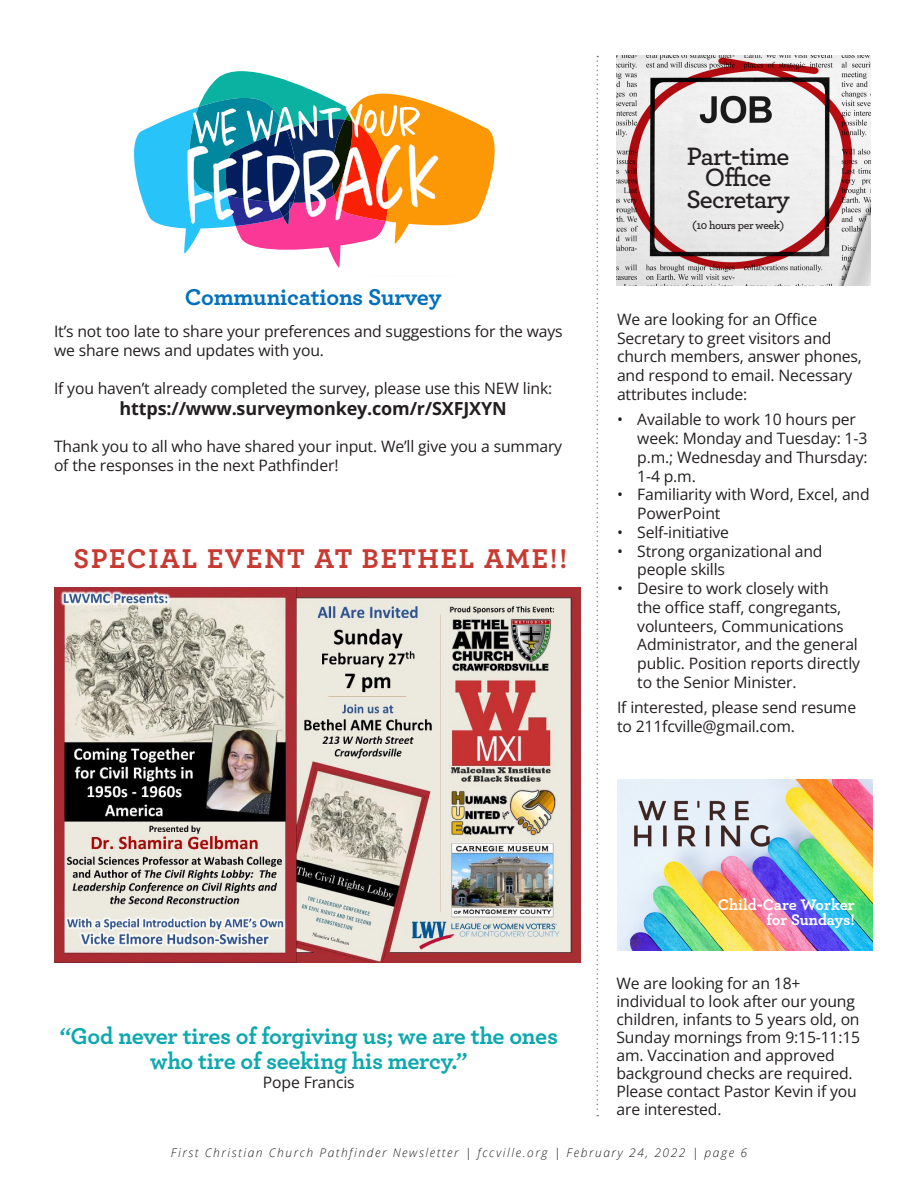
<style>
.page{position:relative;width:918px;height:1188px;background:#fff}
.page>*{position:absolute;margin:0;border:0;box-sizing:border-box;transform-origin:0 0}
.Body_copy{font:700 28.5px "Archer";letter-spacing:.06em;color:#c73a32}
.Body_copy-2{font:600 26.4px/21.5px "Archer";letter-spacing:-.03em;color:#231f20;text-align:center}
.Body_copy-3{font:700 24px/25.5px "Archer";letter-spacing:-.01em;color:#0da8ad;text-align:center}
.Body_copy-4{font:700 24px "Archer";letter-spacing:-.01em;color:#0070bd}
.Body_copy-5{font:700 18px "Open Sans";letter-spacing:-.01em;color:#231f20}
.Body_copy-6{font:700 16.05px/15px "Archer";letter-spacing:-.005em;color:#fff;text-align:right}
.Body_copy-7{font:15.75px/18.8px "Open Sans";letter-spacing:-.01em;color:#231f20}
.Body_copy-8{font:italic 300 12px "Open Sans";letter-spacing:.13em;color:#231f20}
.Body_copy-9{font:600 11.4px "Archer";letter-spacing:-.03em;color:#231f20}
</style>
<div class="page">
<svg style="left:134px;top:71px;width:361px;height:196px"></svg>
<img style="left:54px;top:587px;width:527px;height:375px">
<img style="left:617px;top:780px;width:256px;height:171px">
<img style="left:616px;top:56px;width:255px;height:230px">
<svg style="left:596px;top:56px;width:2px;height:1060px"></svg>
<p class="Body_copy-4" style="left:185px;top:278px;width:258px">Communications Survey</p>
<p class="Body_copy-7" style="left:54px;top:322px;width:510px">It’s not too late to share your preferences and suggestions for the ways we share news and updates with you.</p>
<p class="Body_copy-7" style="left:54px;top:378px;width:500px">If you haven’t already completed the survey, please use this NEW link:</p>
<p class="Body_copy-5" style="left:120px;top:396px;width:389px">https://www.surveymonkey.com/r/SXFJXYN</p>
<p class="Body_copy-7" style="left:54px;top:437px;width:510px">Thank you to all who have shared your input. We’ll give you a summary of the responses in the next Pathfinder!</p>
<p class="Body_copy" style="left:74px;top:536px;width:495px">SPECIAL EVENT AT BETHEL AME!!</p>
<p class="Body_copy-2" style="left:687px;top:144px;width:104px">Part-time</p>
<p class="Body_copy-2" style="left:686px;top:165px;width:105px">Office<br>Secretary</p>
<p class="Body_copy-9" style="left:692px;top:217px;width:94px">(10 hours per week)</p>
<p class="Body_copy-7" style="left:617px;top:309px;width:247px">We are looking for an Office<br>Secretary to greet visitors and church members, answer phones, and respond to email. Necessary attributes include:</p>
<p class="Body_copy-7" style="left:637px;top:410px;width:232px;text-indent:-20px">• Available to work 10 hours per week: Monday and Tuesday: 1-3 p.m.; Wednesday and Thursday:<br>1-4 p.m.</p>
<p class="Body_copy-7" style="left:637px;top:485px;width:234px;text-indent:-20px">• Familiarity with Word, Excel, and<br>PowerPoint</p>
<p class="Body_copy-7" style="left:617px;top:522px;width:114px">• Self-initiative</p>
<p class="Body_copy-7" style="left:637px;top:541px;width:187px;text-indent:-20px">• Strong organizational and people skills</p>
<p class="Body_copy-7" style="left:637px;top:579px;width:224px;text-indent:-20px">• Desire to work closely with<br>the office staff, congregants, volunteers, Communications<br>Administrator, and the general public. Position reports directly to the Senior Minister.</p>
<p class="Body_copy-7" style="left:617px;top:698px;width:241px">If interested, please send resume to 211fcville@gmail.com.</p>
<p class="Body_copy-3" style="left:60px;top:1022px;width:500px">“God never tires of forgiving us; we are the ones who tire of seeking his mercy.”</p>
<p class="Body_copy-7" style="left:263px;top:1073px;width:93px">Pope Francis</p>
<p class="Body_copy-6" style="left:718px;top:896px;width:139px">Child-Care Worker for Sundays!</p>
<p class="Body_copy-7" style="left:617px;top:974px;width:245px;line-height:18px">We are looking for an 18+ individual to look after our young children, infants to 5 years old, on<br>Sunday mornings from 9:15-11:15 am. Vaccination and approved background checks are required.<br>Please contact Pastor Kevin if you are interested.</p>
<p class="Body_copy-8" style="left:171px;top:1144px;width:578px">First Christian Church Pathfinder Newsletter | fccville.org | February 24, 2022 | page 6</p>
</div>
